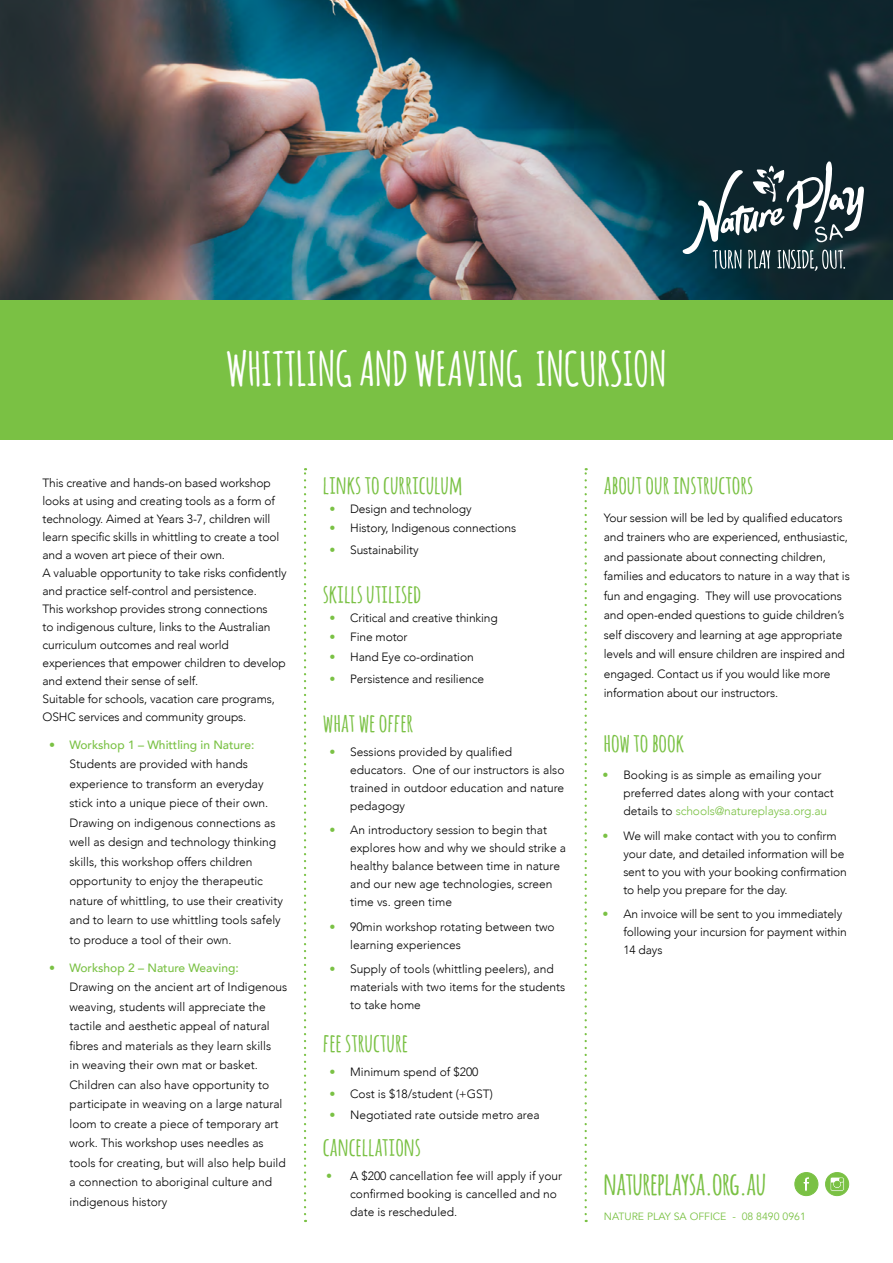
<style>
.page{position:relative;width:893px;height:1263px;background:#fff}
.page>*{position:absolute;margin:0;border:0;box-sizing:border-box;transform-origin:0 0}
.t1{font:700 46.5px "Amatic";letter-spacing:.02em;color:#fff}
.t2{font:700 31.5px "Amatic";color:#7ac144}
.t3{font:700 25.5px "Amatic";letter-spacing:.02em;color:#7ac144}
.t4{font:300 12px/18px "Avenir";letter-spacing:-.01em;color:#000}
.t5{font:500 12px "Avenir";color:#7ac144}
.t6{font:10.5px "Avenir";color:#7ac144}
.s1{color:#7ac144}
</style>
<div class="page">
<svg style="left:825px;top:1172px;width:24px;height:24px"></svg>
<svg style="left:795px;top:1172px;width:23px;height:24px"></svg>
<img style="left:0;top:0;width:893px;height:301px">
<div style="left:0;top:301px;width:893px;height:139px;background:#7ac144"></div>
<svg style="left:304px;top:468px;width:2px;height:746px"></svg>
<svg style="left:585px;top:468px;width:2px;height:746px"></svg>
<svg style="left:683px;top:161px;width:181px;height:110px;background:#3e545b"></svg>
<h1 class="t1" style="left:227px;top:336px;width:441px">WHITTLING AND WEAVING INCURSION</h1>
<p class="t4" style="left:43px;top:474px;width:246px">This creative and hands-on based workshop looks at using and creating tools as a form of technology. Aimed at Years 3-7, children will learn specific skills in whittling to create a tool and a woven art piece of their own.<br>A valuable opportunity to take risks confidently and practice self-control and persistence.<br>This workshop provides strong connections<br>to indigenous culture, links to the Australian curriculum outcomes and real world experiences that empower children to develop and extend their sense of self.<br>Suitable for schools, vacation care programs, OSHC services and community groups.</p>
<p class="t5" style="left:49px;top:734px;width:207px">• Workshop 1 – Whittling in Nature:</p>
<p class="t4" style="left:70px;top:754px;width:215px;line-height:19.5px">Students are provided with hands experience to transform an everyday stick into a unique piece of their own.<br>Drawing on indigenous connections as well as design and technology thinking skills, this workshop offers children opportunity to enjoy the therapeutic nature of whittling, to use their creativity and to learn to use whittling tools safely to produce a tool of their own.</p>
<p class="t5" style="left:49px;top:957px;width:191px">• Workshop 2 – Nature Weaving:</p>
<p class="t4" style="left:70px;top:977px;width:219px;line-height:19.5px">Drawing on the ancient art of Indigenous weaving, students will appreciate the tactile and aesthetic appeal of natural fibres and materials as they learn skills<br>in weaving their own mat or basket.<br>Children can also have opportunity to participate in weaving on a large natural loom to create a piece of temporary art work. This workshop uses needles as tools for creating, but will also help build a connection to aboriginal culture and indigenous history</p>
<h3 class="t3" style="left:323px;top:466px;width:140px">links to curriculum</h3>
<p class="t4" style="left:329px;top:500px;width:144px"><span class="s1">•</span> Design and technology</p>
<p class="t4" style="left:329px;top:519px;width:188px"><span class="s1">•</span> History, Indigenous connections</p>
<p class="t4" style="left:329px;top:541px;width:91px"><span class="s1">•</span> Sustainability</p>
<h3 class="t3" style="left:323px;top:575px;width:100px">skills utilised</h3>
<p class="t4" style="left:329px;top:609px;width:170px"><span class="s1">•</span> Critical and creative thinking</p>
<p class="t4" style="left:329px;top:628px;width:80px"><span class="s1">•</span> Fine motor</p>
<p class="t4" style="left:329px;top:648px;width:146px"><span class="s1">•</span> Hand Eye co-ordination</p>
<p class="t4" style="left:329px;top:670px;width:156px"><span class="s1">•</span> Persistence and resilience</p>
<h3 class="t3" style="left:323px;top:704px;width:92px">what we offer</h3>
<p class="t4" style="left:350px;top:743px;width:216px;text-indent:-21px"><span class="s1">•</span> Sessions provided by qualified educators. One of our instructors is also trained in outdoor education and nature pedagogy</p>
<p class="t4" style="left:350px;top:821px;width:217px;text-indent:-21px"><span class="s1">•</span> An introductory session to begin that explores how and why we should strike a healthy balance between time in nature and our new age technologies, screen time vs. green time</p>
<p class="t4" style="left:350px;top:918px;width:206px;text-indent:-21px"><span class="s1">•</span> 90min workshop rotating between two learning experiences</p>
<p class="t4" style="left:350px;top:960px;width:216px;text-indent:-21px"><span class="s1">•</span> Supply of tools (whittling peelers), and materials with two items for the students to take home</p>
<h3 class="t3" style="left:323px;top:1024px;width:86px">fee structure</h3>
<p class="t4" style="left:329px;top:1063px;width:151px"><span class="s1">•</span> Minimum spend of $200</p>
<p class="t4" style="left:329px;top:1084px;width:165px"><span class="s1">•</span> Cost is $18/student (+GST)</p>
<p class="t4" style="left:329px;top:1106px;width:212px"><span class="s1">•</span> Negotiated rate outside metro area</p>
<h3 class="t3" style="left:323px;top:1128px;width:99px">cancellations</h3>
<p class="t4" style="left:350px;top:1167px;width:213px;text-indent:-24px"><span class="s1">•</span> A $200 cancellation fee will apply if your confirmed booking is cancelled and no date is rescheduled.</p>
<h3 class="t3" style="left:604px;top:466px;width:151px">about our instructors</h3>
<p class="t4" style="left:604px;top:508px;width:247px;line-height:19.5px">Your session will be led by qualified educators and trainers who are experienced, enthusiastic, and passionate about connecting children, families and educators to nature in a way that is fun and engaging. They will use provocations and open-ended questions to guide children’s self discovery and learning at age appropriate levels and will ensure children are inspired and engaged. Contact us if you would like more information about our instructors.</p>
<h3 class="t3" style="left:604px;top:724px;width:82px">how to book</h3>
<p class="t4" style="left:623px;top:766px;width:212px;text-indent:-21px"><span class="s1">•</span> Booking is as simple as emailing your preferred dates along with your contact details to <span class="s1">schools@natureplaysa.org.au</span></p>
<p class="t4" style="left:623px;top:826px;width:225px;text-indent:-21px"><span class="s1">•</span> We will make contact with you to confirm your date, and detailed information will be sent to you with your booking confirmation to help you prepare for the day.</p>
<p class="t4" style="left:623px;top:905px;width:225px;text-indent:-21px"><span class="s1">•</span> An invoice will be sent to you immediately following your incursion for payment within<br>14 days</p>
<h2 class="t2" style="left:604px;top:1161px;width:164px">natureplaysa.org.au</h2>
<p class="t6" style="left:604px;top:1210px;width:204px">NATURE PLAY SA OFFICE - 08 8490 0961</p>
</div>
